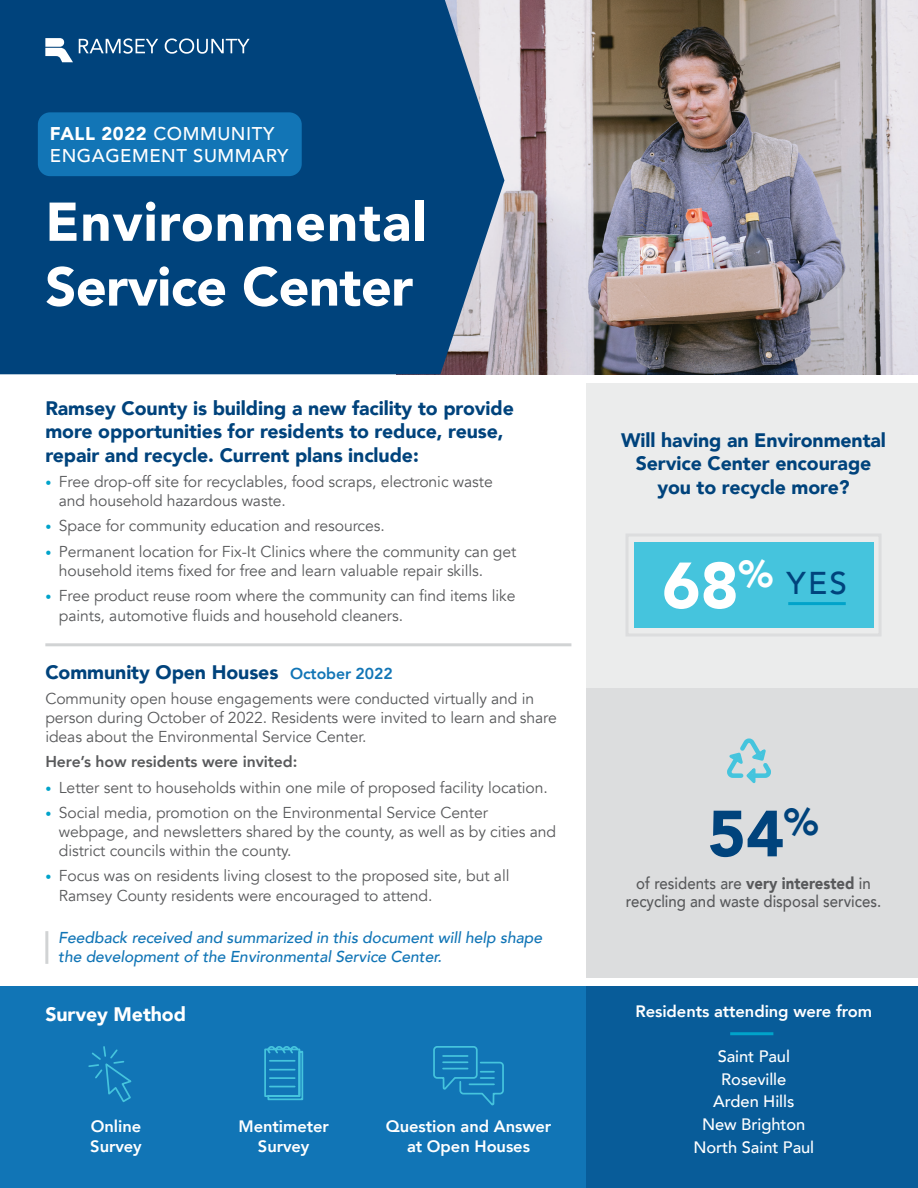
<style>
.page{position:relative;width:918px;height:1188px;background:#fff}
.page>*{position:absolute;margin:0;border:0;box-sizing:border-box;transform-origin:0 0}
.t1{font:900 64.5px "Avenir";color:#fff}
.Tittle_2{font:900 64.5px "Avenir";color:#00437c}
.t2{font:900 54px "Avenir";letter-spacing:.02em;color:#fff}
.t3{font:900 54px "Avenir";color:#fff}
.t4{font:500 31.5px "Avenir";color:#00437c}
.t5{font:900 19.5px/23.4px "Avenir";letter-spacing:-.005em;color:#00437c}
.t6{font:900 19.5px "Avenir";letter-spacing:-.005em;color:#fff}
.t7{font:500 18.45px "Avenir";letter-spacing:.03em;color:#fff}
.t8{font:800 16.5px/19.5px "Avenir";letter-spacing:-.005em;color:#fff;text-align:center}
.Tittle_2-2{font:500 16.5px/18px "Avenir";color:#58595b;text-align:center;scale:.91 1}
.t9{font:500 16.5px "Avenir";letter-spacing:-.005em;color:#fff}
.t10{font:15.75px/18.8px "Avenir";letter-spacing:-.005em;color:#58595b}
.t11{font:italic 500 15.75px/18.8px "Avenir";letter-spacing:-.005em;color:#1175b6}
.t12{font:800 15.75px "Avenir";letter-spacing:-.005em;color:#58595b}
.s1{font-weight:900}
.s2{font-size:12px;color:#00a3ca}
.s3{font-weight:800;font-size:15.75px;color:#1175b6}
</style>
<div class="page">
<div style="left:586px;top:384px;width:332px;height:558px;background:#ebecec"></div>
<div style="left:586px;top:688px;width:332px;height:289px;background:#dcddde"></div>
<img style="left:504px;top:0;width:414px;height:374px">
<svg style="left:0;top:0;width:504px;height:374px;background:#114e82"></svg>
<svg style="left:45px;top:38px;width:28px;height:24px"></svg>
<svg style="left:79px;top:38px;width:79px;height:16px"></svg>
<svg style="left:165px;top:38px;width:85px;height:16px"></svg>
<div style="left:38px;top:112px;width:264px;height:64px;background:#1275b6"></div>
<hr style="left:45px;top:643px;width:526px;height:3px;background:#d1d3d4">
<div style="left:0;top:986px;width:918px;height:202px;background:#1175b6"></div>
<div style="left:586px;top:986px;width:332px;height:202px;background:#085c99"></div>
<hr style="left:730px;top:1032px;width:43px;height:3px;background:#00a3ca">
<hr style="left:45px;top:931px;width:3px;height:33px;background:#d1d3d4">
<svg style="left:433px;top:1046px;width:71px;height:60px"></svg>
<svg style="left:88px;top:1046px;width:44px;height:56px"></svg>
<svg style="left:264px;top:1046px;width:40px;height:55px"></svg>
<div style="left:634px;top:542px;width:239px;height:86px;background:#45c4dd"></div>
<svg style="left:727px;top:738px;width:44px;height:45px"></svg>
<div style="left:626px;top:534px;width:256px;height:102px;border:3px solid #dcddde"></div>
<hr style="left:788px;top:602px;width:58px;height:3px;background:#00a3ca">
<p class="t7" style="left:50px;top:117px;width:226px"><span class="s1">FALL 2022</span> COMMUNITY</p>
<p class="t7" style="left:50px;top:140px;width:240px">ENGAGEMENT SUMMARY</p>
<p class="t2" style="left:45px;top:176px;width:382px">Environmental</p>
<p class="t3" style="left:45px;top:241px;width:369px">Service Center</p>
<p class="t5" style="left:45px;top:396px;width:470px">Ramsey County is building a new facility to provide more opportunities for residents to reduce, reuse, repair and recycle. Current plans include:</p>
<p class="t10" style="left:59px;top:473px;width:435px;text-indent:-14px"><span class="s2">•</span> Free drop-off site for recyclables, food scraps, electronic waste and household hazardous waste.</p>
<p class="t10" style="left:45px;top:517px;width:341px"><span class="s2">•</span> Space for community education and resources.</p>
<p class="t10" style="left:59px;top:542px;width:459px;text-indent:-14px"><span class="s2">•</span> Permanent location for Fix-It Clinics where the community can get household items fixed for free and learn valuable repair skills.</p>
<p class="t10" style="left:59px;top:586px;width:458px;line-height:19.5px;text-indent:-14px"><span class="s2">•</span> Free product reuse room where the community can find items like paints, automotive fluids and household cleaners.</p>
<p class="t5" style="left:45px;top:660px;width:349px">Community Open Houses <span class="s3">October 2022</span></p>
<p class="t10" style="left:45px;top:690px;width:513px">Community open house engagements were conducted virtually and in person during October of 2022. Residents were invited to learn and share ideas about the Environmental Service Center.</p>
<p class="t12" style="left:45px;top:750px;width:254px">Here’s how residents were invited:</p>
<p class="t10" style="left:45px;top:778px;width:504px"><span class="s2">•</span> Letter sent to households within one mile of proposed facility location.</p>
<p class="t10" style="left:59px;top:804px;width:499px;text-indent:-14px"><span class="s2">•</span> Social media, promotion on the Environmental Service Center webpage, and newsletters shared by the county, as well as by cities and district councils within the county.</p>
<p class="t10" style="left:59px;top:866px;width:452px;line-height:19.5px;text-indent:-14px"><span class="s2">•</span> Focus was on residents living closest to the proposed site, but all<br>Ramsey County residents were encouraged to attend.</p>
<p class="t11" style="left:58px;top:929px;width:485px">Feedback received and summarized in this document will help shape the development of the Environmental Service Center.</p>
<p class="t6" style="left:45px;top:997px;width:142px">Survey Method</p>
<p class="t8" style="left:90px;top:1117px;width:53px;text-align:left">Online<br>Survey</p>
<p class="t8" style="left:239px;top:1117px;width:92px">Mentimeter<br>Survey</p>
<p class="t8" style="left:386px;top:1117px;width:167px">Question and Answer at Open Houses</p>
<p class="t5" style="left:621px;top:428px;width:267px;text-align:center">Will having an Environmental<br>Service Center encourage you to recycle more?</p>
<p class="t1" style="left:662px;top:530px;width:112px">68<sup>%</sup></p>
<p class="t4" style="left:787px;top:555px;width:62px">YES</p>
<p class="Tittle_2" style="left:708px;top:779px;width:112px">54<sup>%</sup></p>
<p class="Tittle_2-2" style="left:626px;top:873px;width:282px">of residents are <span class="s1">very interested</span> in recycling and waste disposal services.</p>
<p class="t8" style="left:636px;top:1002px;width:238px">Residents attending were from</p>
<p class="t9" style="left:718px;top:1042px;width:74px">Saint Paul</p>
<p class="t9" style="left:721px;top:1065px;width:67px">Roseville</p>
<p class="t9" style="left:713px;top:1087px;width:83px">Arden Hills</p>
<p class="t9" style="left:702px;top:1110px;width:105px">New Brighton</p>
<p class="t9" style="left:693px;top:1133px;width:122px">North Saint Paul</p>
</div>
